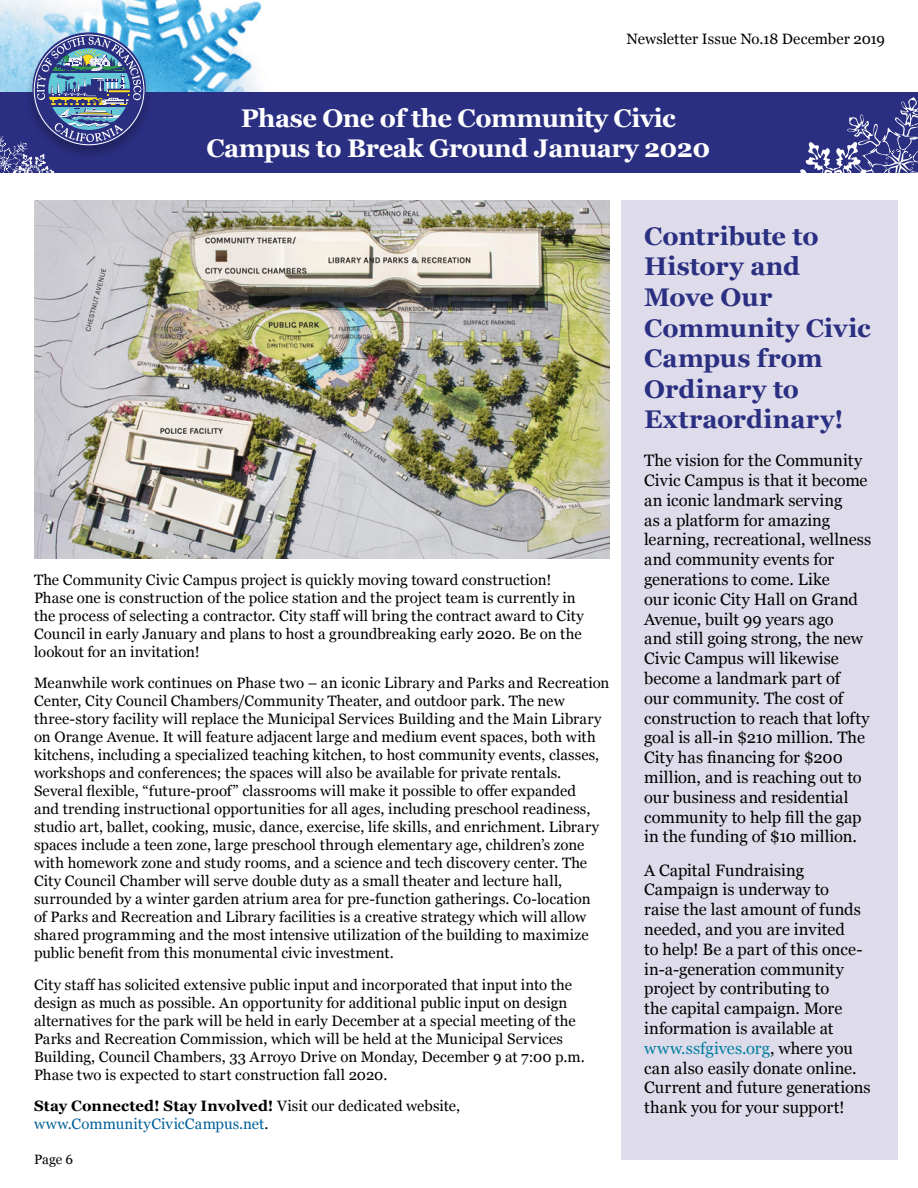
<style>
.page{position:relative;width:918px;height:1188px;background:#fff}
.page>*{position:absolute;margin:0;border:0;box-sizing:border-box;transform-origin:0 0}
.t1{font:700 25.5px/30.6px "Georgia";color:#2b2f81}
.t2{font:700 25.5px/30.6px "Georgia";letter-spacing:-.02em;color:#fff;text-align:center}
.t3{font:16.5px/19.8px "Georgia";color:#000}
.t4{font:15px/18px "Georgia";letter-spacing:.005em;color:#000}
.t5{font:15px/18px "Georgia";letter-spacing:.015em;color:#006098}
.t6{font:13.5px "Georgia";color:#000}
.s1{font-weight:700;color:#000}
.s2{color:#000}
.s3{color:#007ea2}
</style>
<div class="page">
<img style="left:0;top:0;width:262px;height:92px">
<div style="left:0;top:92px;width:918px;height:81px;background:#2b2f81"></div>
<div style="left:25px;top:32px;width:128px;height:128px;background:#000;opacity:.25"></div>
<svg style="left:786px;top:97px;width:132px;height:133px"></svg>
<svg style="left:0;top:32px;width:146px;height:141px"></svg>
<img style="left:35px;top:201px;width:574px;height:357px">
<div style="left:621px;top:201px;width:276px;height:959px;background:#dedcea"></div>
<p class="t4" style="left:627px;top:29px;width:260px">Newsletter Issue No.18 December 2019</p>
<h1 class="t2" style="left:206px;top:101px;width:505px">Phase One of the Community Civic<br>Campus to Break Ground January 2020</h1>
<p class="t4" style="left:34px;top:570px;width:551px">The Community Civic Campus project is quickly moving toward construction!<br>Phase one is construction of the police station and the project team is currently in the process of selecting a contractor. City staff will bring the contract award to City Council in early January and plans to host a groundbreaking early 2020. Be on the lookout for an invitation!</p>
<p class="t4" style="left:34px;top:674px;width:577px">Meanwhile work continues on Phase two – an iconic Library and Parks and Recreation Center, City Council Chambers/Community Theater, and outdoor park. The new three-story facility will replace the Municipal Services Building and the Main Library on Orange Avenue. It will feature adjacent large and medium event spaces, both with kitchens, including a specialized teaching kitchen, to host community events, classes, workshops and conferences; the spaces will also be available for private rentals.<br>Several flexible, “future-proof” classrooms will make it possible to offer expanded<br>and trending instructional opportunities for all ages, including preschool readiness, studio art, ballet, cooking, music, dance, exercise, life skills, and enrichment. Library spaces include a teen zone, large preschool through elementary age, children’s zone with homework zone and study rooms, and a science and tech discovery center. The City Council Chamber will serve double duty as a small theater and lecture hall, surrounded by a winter garden atrium area for pre-function gatherings. Co-location<br>of Parks and Recreation and Library facilities is a creative strategy which will allow shared programming and the most intensive utilization of the building to maximize public benefit from this monumental civic investment.</p>
<p class="t4" style="left:34px;top:975px;width:552px">City staff has solicited extensive public input and incorporated that input into the design as much as possible. An opportunity for additional public input on design alternatives for the park will be held in early December at a special meeting of the Parks and Recreation Commission, which will be held at the Municipal Services Building, Council Chambers, 33 Arroyo Drive on Monday, December 9 at 7:00 p.m.<br>Phase two is expected to start construction fall 2020.</p>
<p class="t5" style="left:34px;top:1097px;width:428px"><span class="s1">Stay Connected! Stay Involved!</span> <span class="s2">Visit our dedicated website, </span>www.CommunityCivicCampus.net<span class="s2">.</span></p>
<p class="t6" style="left:34px;top:1150px;width:41px">Page 6</p>
<h1 class="t1" style="left:644px;top:219px;width:228px">Contribute to<br>History and<br>Move Our<br>Community Civic<br>Campus from<br>Ordinary to<br>Extraordinary!</h1>
<p class="t3" style="left:644px;top:450px;width:229px">The vision for the Community<br>Civic Campus is that it become an iconic landmark serving<br>as a platform for amazing learning, recreational, wellness and community events for generations to come. Like<br>our iconic City Hall on Grand<br>Avenue, built 99 years ago<br>and still going strong, the new<br>Civic Campus will likewise become a landmark part of<br>our community. The cost of construction to reach that lofty goal is all-in $210 million. The<br>City has financing for $200 million, and is reaching out to our business and residential community to help fill the gap in the funding of $10 million.</p>
<p class="t3" style="left:644px;top:859px;width:228px">A Capital Fundraising<br>Campaign is underway to<br>raise the last amount of funds needed, and you are invited<br>to help! Be a part of this once&shy;in-a-generation community project by contributing to<br>the capital campaign. More information is available at <span class="s3">www.ssfgives.org</span>, where you can also easily donate online.<br>Current and future generations thank you for your support!</p>
</div>
